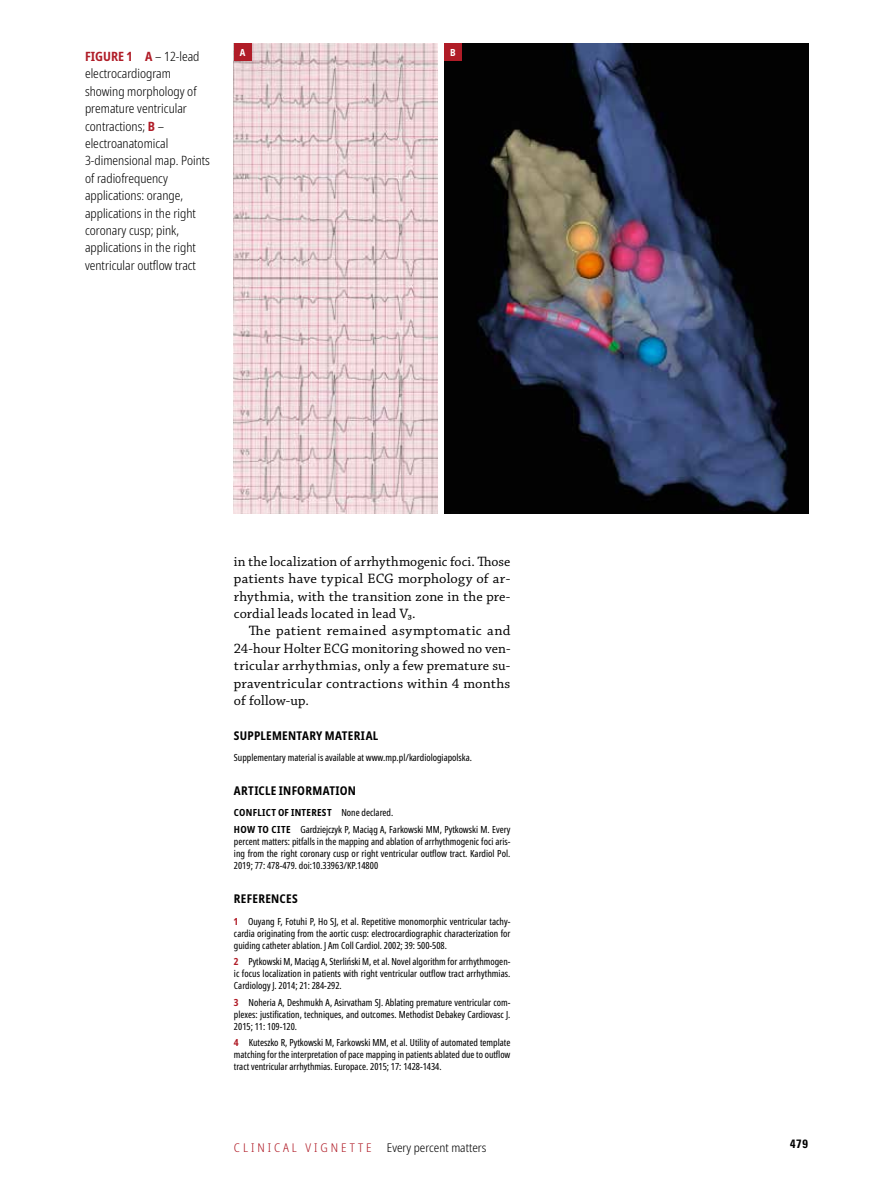
<style>
.page{position:relative;width:872px;height:1191px;background:#fff}
.page>*{position:absolute;margin:0;border:0;box-sizing:border-box;transform-origin:0 0}
.t1{font:14.25px/17.4px "Chaparral Pro MP";letter-spacing:.01em;color:#000;text-align:justify}
.t2{font:300 condensed 12.75px/17.4px "Noto Sans";color:#000}
.t3{font:700 condensed 12px "Noto Sans";letter-spacing:.02em;color:#000}
.t4{font:300 condensed 12px "Noto Sans";color:#000;scale:1.04 1}
.t5{font:300 condensed 12px "Noto Sans";letter-spacing:.24em;color:#b01c27;scale:1.04 1}
.t6{font:12px "Zurich Cn EU Bold";color:#000;scale:1.04 1}
.t7{font:extra-condensed 9.75px/12px "Noto Sans";color:#000;text-align:justify}
.t8{font:700 condensed 9.75px "Noto Sans";color:#fff}
.s1{font-weight:700;color:#b01c27}
.s2{font-weight:700;font-stretch:condensed}
.s3{font-weight:700;font-stretch:condensed;color:#b01c27}
</style>
<div class="page">
<img style="left:444px;top:44px;width:364px;height:469px">
<div style="left:444px;top:44px;width:18px;height:17px;background:#b01c27"></div>
<img style="left:234px;top:44px;width:203px;height:469px">
<div style="left:234px;top:44px;width:17px;height:17px;background:#b01c27"></div>
<p class="t2" style="left:85px;top:48px;width:126px"><span class="s1">FIGURE 1 A</span> – 12‑lead electrocardiogram showing morphology of premature ventricular contractions; <span class="s1">B</span> – electroanatomical<br>3-dimensional map. Points of radiofrequency applications: orange, applications in the right coronary cusp; pink, applications in the right ventricular outflow tract</p>
<p class="t8" style="left:240px;top:45px;width:7px">A</p>
<p class="t8" style="left:450px;top:45px;width:7px">B</p>
<h1 class="t1" style="left:234px;top:553px;width:278px">in the localization of arrhythmogenic foci. Those patients have typical ECG morphology of ar‑ rhythmia, with the transition zone in the pre‑ cordial leads located in lead V₃.</h1>
<h1 class="t1" style="left:234px;top:622px;width:278px;text-indent:15px">The patient remained asymptomatic and 24‑hour Holter ECG monitoring showed no ven‑ tricular arrhythmias, only a few premature su‑ praventricular contractions within 4 months of follow‑up.</h1>
<p class="t3" style="left:234px;top:726px;width:146px">SUPPLEMENTARY MATERIAL</p>
<p class="t7" style="left:234px;top:751px;width:240px">Supplementary material is available at www.mp.pl/kardiologiapolska.</p>
<p class="t3" style="left:234px;top:782px;width:124px">ARTICLE INFORMATION</p>
<p class="t7" style="left:234px;top:804px;width:278px;line-height:16.5px"><span class="s2">CONFLICT OF INTEREST</span> None declared.<br><span class="s2">HOW TO CITE</span> Gardziejczyk P, Maciąg A, Farkowski MM, Pytkowski M. Every</p>
<p class="t7" style="left:234px;top:835px;width:278px">percent matters: pitfalls in the mapping and ablation of arrhythmogenic foci aris‑ ing from the right coronary cusp or right ventricular outflow tract. Kardiol Pol.<br>2019; 77: 478-479. doi:10.33963/KP.14800</p>
<p class="t3" style="left:234px;top:890px;width:65px">REFERENCES</p>
<p class="t7" style="left:234px;top:915px;width:278px"><span class="s3">1</span> Ouyang F, Fotuhi P, Ho SJ, et al. Repetitive monomorphic ventricular tachy‑ cardia originating from the aortic cusp: electrocardiographic characterization for guiding catheter ablation. J Am Coll Cardiol. 2002; 39: 500-508.</p>
<p class="t7" style="left:234px;top:955px;width:278px"><span class="s3">2</span> Pytkowski M, Maciąg A, Sterliński M, et al. Novel algorithm for arrhythmogen‑ ic focus localization in patients with right ventricular outflow tract arrhythmias.<br>Cardiology J. 2014; 21: 284-292.</p>
<p class="t7" style="left:234px;top:996px;width:278px"><span class="s3">3</span> Noheria A, Deshmukh A, Asirvatham SJ. Ablating premature ventricular com‑ plexes: justification, techniques, and outcomes. Methodist Debakey Cardiovasc J.<br>2015; 11: 109-120.</p>
<p class="t7" style="left:234px;top:1036px;width:278px"><span class="s3">4</span> Kuteszko R, Pytkowski M, Farkowski MM, et al. Utility of automated template matching for the interpretation of pace mapping in patients ablated due to outflow tract ventricular arrhythmias. Europace. 2015; 17: 1428-1434.</p>
<p class="t5" style="left:234px;top:1139px;width:134px">CLINICAL VIGNETTE</p>
<p class="t4" style="left:387px;top:1139px;width:97px">Every percent matters</p>
<p class="t6" style="left:789px;top:1136px;width:19px">479</p>
</div>
